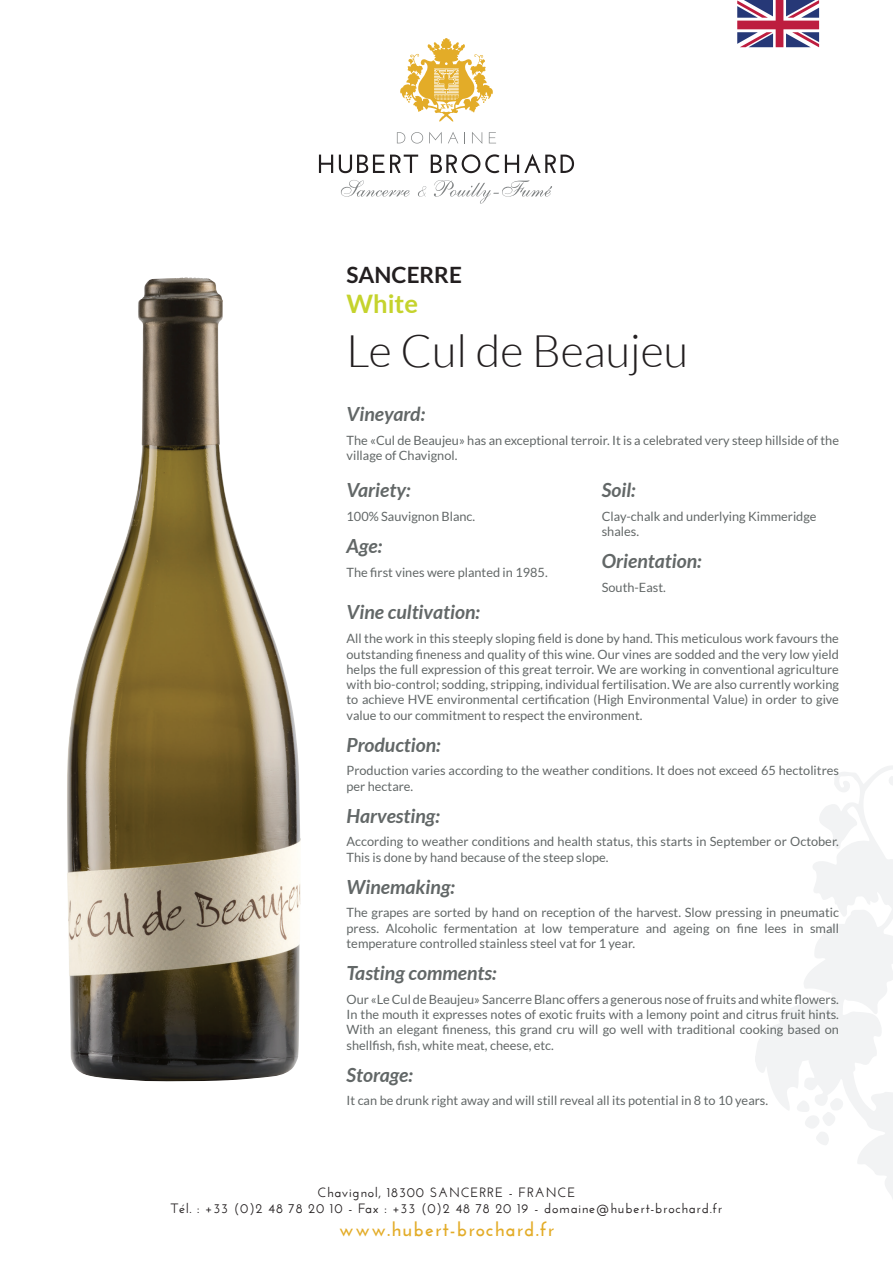
<style>
.page{position:relative;width:893px;height:1263px;background:#fff}
.page>*{position:absolute;margin:0;border:0;box-sizing:border-box;transform-origin:0 0}
.t1{font:300 45px "Lato";color:#231f20}
.t2{font:700 25.5px "Lato";color:#c5d32d}
.t3{font:700 22.5px "Lato";color:#231f20}
.t4{font:italic 700 19.5px "Lato";color:#626767}
.t5{font:700 19.5px "Josefin Sans";letter-spacing:.06em;color:#e3ac28}
.t6{font:600 13.5px/16.2px "Josefin Sans";letter-spacing:.06em;color:#231f20;text-align:center}
.t7{font:12.75px/15.3px "Lato";color:#626767}
</style>
<div class="page">
<svg style="left:755px;top:766px;width:138px;height:433px"></svg>
<svg style="left:796px;top:1098px;width:48px;height:47px"></svg>
<svg style="left:397px;top:132px;width:8px;height:11px"></svg>
<svg style="left:411px;top:132px;width:12px;height:11px"></svg>
<svg style="left:429px;top:132px;width:13px;height:11px"></svg>
<svg style="left:448px;top:132px;width:10px;height:11px"></svg>
<svg style="left:472px;top:132px;width:10px;height:12px"></svg>
<svg style="left:489px;top:132px;width:7px;height:11px"></svg>
<svg style="left:400px;top:38px;width:93px;height:84px"></svg>
<svg style="left:319px;top:155px;width:14px;height:18px"></svg>
<svg style="left:339px;top:155px;width:79px;height:18px"></svg>
<svg style="left:431px;top:154px;width:68px;height:19px"></svg>
<svg style="left:505px;top:154px;width:69px;height:19px"></svg>
<svg style="left:341px;top:180px;width:69px;height:17px"></svg>
<svg style="left:434px;top:180px;width:118px;height:24px"></svg>
<svg style="left:418px;top:186px;width:8px;height:11px"></svg>
<svg style="left:737px;top:0;width:83px;height:47px"></svg>
<img style="left:67px;top:277px;width:234px;height:805px">
<h3 class="t3" style="left:347px;top:262px;width:117px">SANCERRE</h3>
<h2 class="t2" style="left:347px;top:290px;width:73px">White</h2>
<h1 class="t1" style="left:347px;top:327px;width:343px">Le Cul de Beaujeu</h1>
<h3 class="t4" style="left:347px;top:402px;width:80px">Vineyard:</h3>
<p class="t7" style="left:347px;top:432px;width:494px">The «Cul de Beaujeu» has an exceptional terroir. It is a celebrated very steep hillside of the village of Chavignol.</p>
<h3 class="t4" style="left:347px;top:479px;width:65px">Variety:</h3>
<p class="t7" style="left:347px;top:508px;width:130px">100% Sauvignon Blanc.</p>
<h3 class="t4" style="left:347px;top:534px;width:37px">Age:</h3>
<p class="t7" style="left:347px;top:565px;width:203px">The first vines were planted in 1985.</p>
<h3 class="t4" style="left:602px;top:479px;width:35px">Soil:</h3>
<p class="t7" style="left:602px;top:508px;width:216px">Clay-chalk and underlying Kimmeridge shales.</p>
<h3 class="t4" style="left:602px;top:550px;width:101px">Orientation:</h3>
<p class="t7" style="left:602px;top:579px;width:66px">South-East.</p>
<h3 class="t4" style="left:347px;top:601px;width:135px">Vine cultivation:</h3>
<p class="t7" style="left:347px;top:631px;width:494px;text-align:justify">All the work in this steeply sloping field is done by hand. This meticulous work favours the outstanding fineness and quality of this wine. Our vines are sodded and the very low yield helps the full expression of this great terroir. We are working in conventional agriculture with bio-control; sodding, stripping, individual fertilisation. We are also currently working to achieve HVE environmental certification (High Environmental Value) in order to give value to our commitment to respect the environment.</p>
<h3 class="t4" style="left:347px;top:733px;width:96px">Production:</h3>
<p class="t7" style="left:347px;top:763px;width:494px">Production varies according to the weather conditions. It does not exceed 65 hectolitres per hectare.</p>
<h3 class="t4" style="left:347px;top:804px;width:95px">Harvesting:</h3>
<p class="t7" style="left:347px;top:834px;width:494px">According to weather conditions and health status, this starts in September or October.<br>This is done by hand because of the steep slope.</p>
<h3 class="t4" style="left:347px;top:875px;width:110px">Winemaking:</h3>
<p class="t7" style="left:347px;top:905px;width:494px;text-align:justify">The grapes are sorted by hand on reception of the harvest. Slow pressing in pneumatic press. Alcoholic fermentation at low temperature and ageing on fine lees in small temperature controlled stainless steel vat for 1 year.</p>
<h3 class="t4" style="left:347px;top:962px;width:151px">Tasting comments:</h3>
<p class="t7" style="left:347px;top:991px;width:494px;text-align:justify">Our «Le Cul de Beaujeu» Sancerre Blanc offers a generous nose of fruits and white flowers.<br>In the mouth it expresses notes of exotic fruits with a lemony point and citrus fruit hints.<br>With an elegant fineness, this grand cru will go well with traditional cooking based on shellfish, fish, white meat, cheese, etc.</p>
<h3 class="t4" style="left:347px;top:1063px;width:68px">Storage:</h3>
<p class="t7" style="left:347px;top:1093px;width:423px">It can be drunk right away and will still reveal all its potential in 8 to 10 years.</p>
<p class="t6" style="left:171px;top:1184px;width:553px">Chavignol, 18300 SANCERRE - FRANCE<br>Tél. : +33 (0)2 48 78 20 10 - Fax : +33 (0)2 48 78 20 19 - domaine@hubert-brochard.fr</p>
<h3 class="t5" style="left:339px;top:1218px;width:217px">www.hubert-brochard.fr</h3>
</div>
